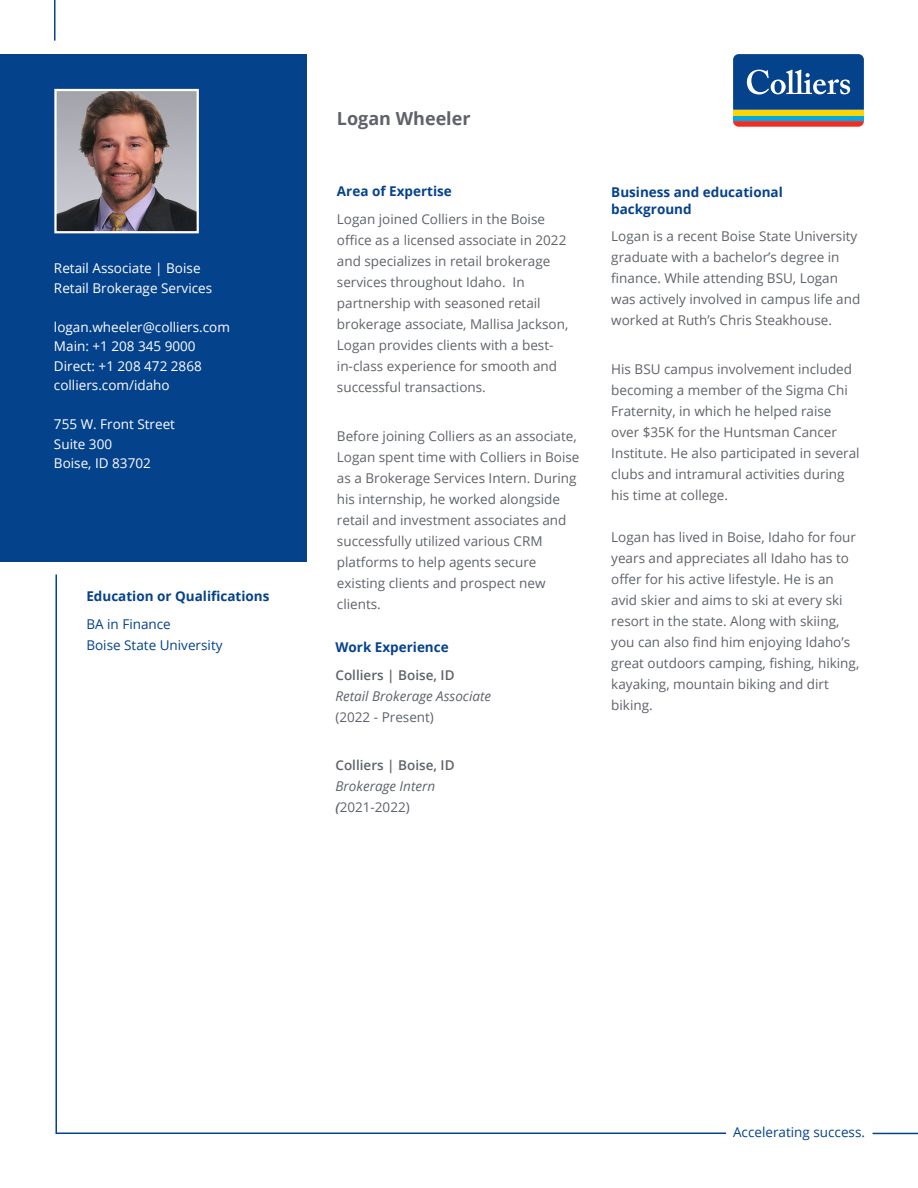
<style>
.page{position:relative;width:918px;height:1188px;background:#fff}
.page>*{position:absolute;margin:0;border:0;box-sizing:border-box;transform-origin:0 0}
.t1{font:700 18px "Open Sans";color:#5f6369}
.t2{font:13.5px/21px "Open Sans";color:#5f6369}
.t3{font:13.5px/19.5px "Open Sans";color:#fff}
.t4{font:700 13.5px/16.2px "Open Sans";color:#05428c}
.t5{font:italic 13.5px/21px "Open Sans";color:#5f6369}
.t6{font:13.5px/21px "Open Sans";color:#05428c}
.t7{font:600 13.5px/21px "Open Sans";color:#5f6369}
.s1{font-weight:600;font-style:normal}
.s2{font-style:normal}
.s3{font-weight:400;font-style:italic}
.s4{font-style:italic}
.s5{font-weight:400}
</style>
<div class="page">
<hr style="left:873px;top:1133px;width:45px;height:1px;background:#05428c">
<div style="left:733px;top:115px;width:131px;height:6px;background:#00a8e4"></div>
<div style="left:733px;top:110px;width:131px;height:5px;background:#fed503"></div>
<svg style="left:733px;top:121px;width:131px;height:6px"></svg>
<svg style="left:733px;top:54px;width:131px;height:56px;background:#215799"></svg>
<hr style="left:54px;top:0;width:1px;height:41px;background:#05428c">
<div style="left:0;top:54px;width:307px;height:508px;background:#05428c"></div>
<svg style="left:55px;top:574px;width:672px;height:560px"></svg>
<img style="left:57px;top:92px;width:139px;height:138px">
<div style="left:54px;top:89px;width:145px;height:144px;border:2px solid #fff"></div>
<p class="t3" style="left:54px;top:258px;width:148px">Retail Associate | Boise</p>
<p class="t3" style="left:54px;top:278px;width:160px">Retail Brokerage Services</p>
<p class="t3" style="left:54px;top:317px;width:177px">logan.wheeler@colliers.com<br>Main: +1 208 345 9000<br>Direct: +1 208 472 2868 colliers.com/idaho</p>
<p class="t3" style="left:54px;top:414px;width:123px">755 W. Front Street</p>
<p class="t3" style="left:54px;top:434px;width:60px">Suite 300</p>
<p class="t3" style="left:54px;top:453px;width:98px">Boise, ID 83702</p>
<p class="t4" style="left:86px;top:588px;width:185px">Education or Qualifications</p>
<p class="t6" style="left:86px;top:613px;width:138px">BA in Finance<br>Boise State University</p>
<p class="t1" style="left:337px;top:106px;width:135px">Logan Wheeler</p>
<p class="t4" style="left:337px;top:183px;width:116px">Area of Expertise</p>
<p class="t2" style="left:337px;top:208px;width:233px">Logan joined Colliers in the Boise office as a licensed associate in 2022 and specializes in retail brokerage services throughout Idaho. In partnership with seasoned retail brokerage associate, Mallisa Jackson, Logan provides clients with a best&shy;in-class experience for smooth and successful transactions.</p>
<p class="t2" style="left:337px;top:425px;width:244px">Before joining Colliers as an associate, Logan spent time with Colliers in Boise as a Brokerage Services Intern. During his internship, he worked alongside retail and investment associates and successfully utilized various CRM platforms to help agents secure existing clients and prospect new clients.</p>
<p class="t4" style="left:335px;top:639px;width:115px">Work Experience</p>
<p class="t5" style="left:335px;top:664px;width:157px"><span class="s1">Colliers | Boise, ID<br></span>Retail Brokerage Associate <span class="s2">(2022 - Present)</span></p>
<p class="t7" style="left:335px;top:755px;width:121px">Colliers | Boise, ID<br><span class="s3">Brokerage Intern </span><span class="s4">(</span><span class="s5">2021-2022)</span></p>
<p class="t4" style="left:611px;top:184px;width:173px">Business and educational background</p>
<p class="t2" style="left:611px;top:226px;width:251px">Logan is a recent Boise State University graduate with a bachelor’s degree in finance. While attending BSU, Logan was actively involved in campus life and worked at Ruth’s Chris Steakhouse.</p>
<p class="t2" style="left:611px;top:358px;width:250px">His BSU campus involvement included becoming a member of the Sigma Chi Fraternity, in which he helped raise over $35K for the Huntsman Cancer Institute. He also participated in several clubs and intramural activities during his time at college.</p>
<p class="t2" style="left:611px;top:526px;width:250px">Logan has lived in Boise, Idaho for four years and appreciates all Idaho has to offer for his active lifestyle. He is an avid skier and aims to ski at every ski resort in the state. Along with skiing, you can also find him enjoying Idaho’s great outdoors camping, fishing, hiking, kayaking, mountain biking and dirt biking.</p>
<p class="t6" style="left:733px;top:1121px;width:133px">Accelerating success.</p>
</div>
